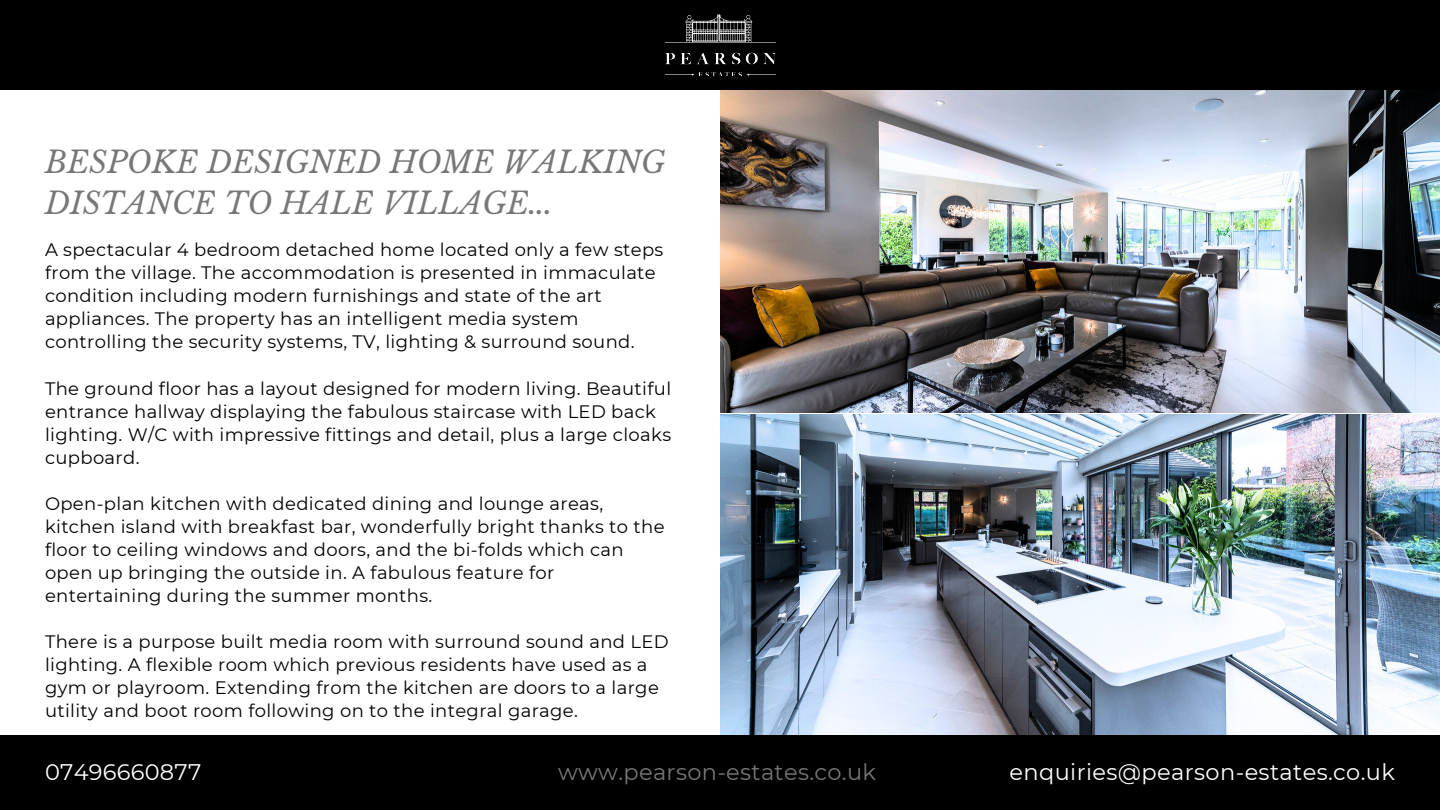
<style>
.page{position:relative;width:1440px;height:810px;background:#fff}
.page>*{position:absolute;margin:0;border:0;box-sizing:border-box;transform-origin:0 0}
.t1{font:italic 30px/41.6px "Libre Baskerville";color:#777}
.t2{font:22.5px "Montserrat";letter-spacing:.015em;color:#fff}
.t3{font:22.5px "Montserrat";letter-spacing:.015em;color:#777}
.t4{font:18px/23.1px "Montserrat";letter-spacing:.02em;color:#000}
</style>
<div class="page">
<img style="left:720px;top:90px;width:720px;height:322px">
<img style="left:720px;top:414px;width:720px;height:322px">
<div style="left:0;top:736px;width:1440px;height:74px;background:#000"></div>
<div style="left:0;top:0;width:1440px;height:90px;background:#000"></div>
<img style="left:665px;top:14px;width:110px;height:62px">
<p class="t1" style="left:45px;top:141px;width:622px">BESPOKE DESIGNED HOME WALKING<br>DISTANCE TO HALE VILLAGE...</p>
<p class="t4" style="left:45px;top:238px;width:620px">A spectacular 4 bedroom detached home located only a few steps from the village. The accommodation is presented in immaculate condition including modern furnishings and state of the art appliances. The property has an intelligent media system controlling the security systems, TV, lighting &amp; surround sound.</p>
<p class="t4" style="left:45px;top:377px;width:628px">The ground floor has a layout designed for modern living. Beautiful entrance hallway displaying the fabulous staircase with LED back lighting. W/C with impressive fittings and detail, plus a large cloaks cupboard.</p>
<p class="t4" style="left:45px;top:492px;width:621px">Open-plan kitchen with dedicated dining and lounge areas, kitchen island with breakfast bar, wonderfully bright thanks to the floor to ceiling windows and doors, and the bi-folds which can open up bringing the outside in. A fabulous feature for entertaining during the summer months.</p>
<p class="t4" style="left:45px;top:630px;width:625px">There is a purpose built media room with surround sound and LED lighting. A flexible room which previous residents have used as a gym or playroom. Extending from the kitchen are doors to a large utility and boot room following on to the integral garage.</p>
<p class="t2" style="left:45px;top:758px;width:158px">07496660877</p>
<p class="t3" style="left:558px;top:758px;width:319px">www.pearson-estates.co.uk</p>
<p class="t2" style="left:1010px;top:758px;width:387px">enquiries@pearson-estates.co.uk</p>
</div>
